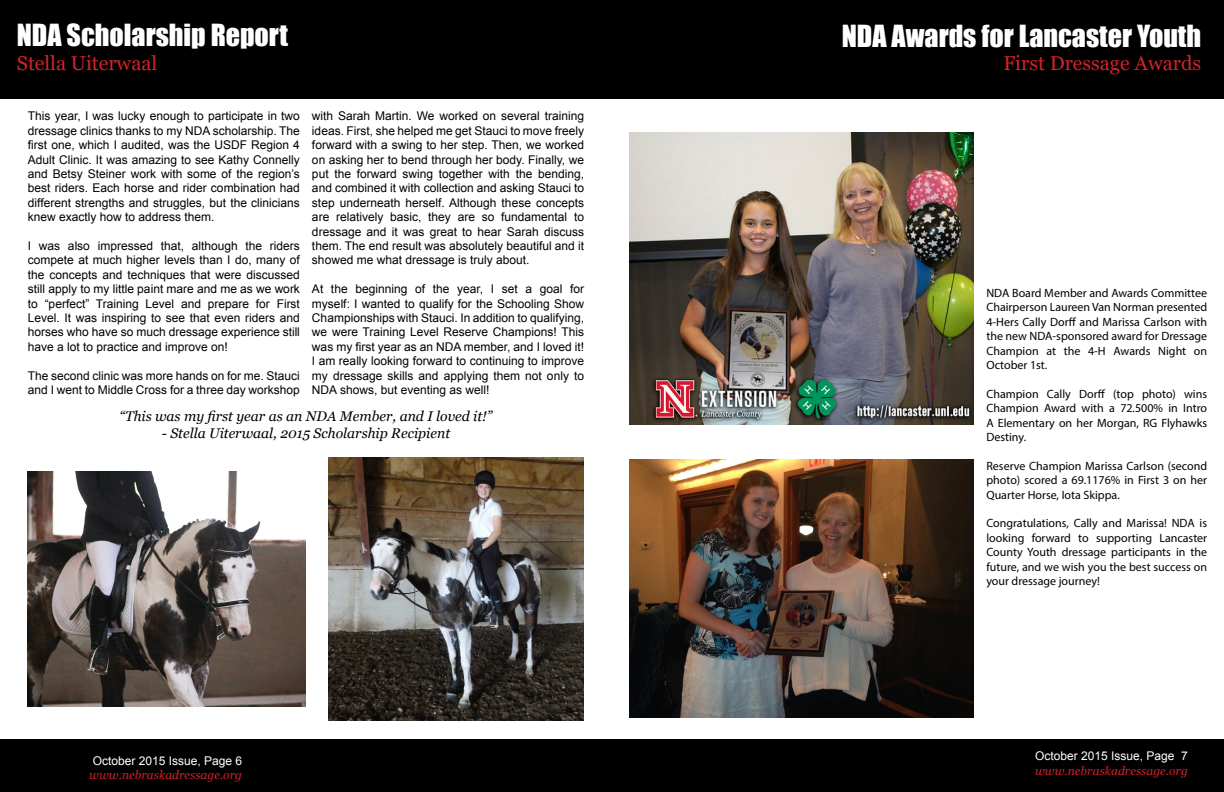
<style>
.page{position:relative;width:1224px;height:792px;background:#fff}
.page>*{position:absolute;margin:0;border:0;box-sizing:border-box;transform-origin:0 0}
.t1{font:28px "Impact";color:#fff}
.t2{font:20px "Georgia";color:#d2232a}
.t3{font:italic 14px "Georgia";color:#000}
.t4{font:12px/14.4px "Arial";color:#000;text-align:justify}
.t5{font:12px/14.4px "Myriad Pro";color:#000;text-align:justify}
.t6{font:italic 12px "Georgia";color:#d2232a}
.t7{font:12px "Arial";color:#fff}
</style>
<div class="page">
<div style="left:0;top:740px;width:612px;height:52px;background:#000"></div>
<div style="left:612px;top:740px;width:612px;height:52px;background:#000"></div>
<div style="left:0;top:0;width:612px;height:98px;background:#000"></div>
<img style="left:329px;top:457px;width:254px;height:263px">
<img style="left:28px;top:471px;width:278px;height:235px">
<img style="left:630px;top:460px;width:343px;height:258px">
<img style="left:630px;top:132px;width:343px;height:292px">
<div style="left:612px;top:0;width:612px;height:98px;background:#000"></div>
<h1 class="t1" style="left:17px;top:14px;width:273px">NDA Scholarship Report</h1>
<h2 class="t2" style="left:17px;top:51px;width:142px">Stella Uiterwaal</h2>
<p class="t4" style="left:312px;top:109px;width:274px">with Sarah Martin. We worked on several training ideas. First, she helped me get Stauci to move freely forward with a swing to her step. Then, we worked on asking her to bend through her body. Finally, we put the forward swing together with the bending, and combined it with collection and asking Stauci to step underneath herself. Although these concepts are relatively basic, they are so fundamental to dressage and it was great to hear Sarah discuss them. The end result was absolutely beautiful and it showed me what dressage is truly about.</p>
<p class="t4" style="left:312px;top:282px;width:274px">At the beginning of the year, I set a goal for myself: I wanted to qualify for the Schooling Show Championships with Stauci. In addition to qualifying, we were Training Level Reserve Champions! This was my first year as an NDA member, and I loved it!<br>I am really looking forward to continuing to improve my dressage skills and applying them not only to NDA shows, but eventing as well!</p>
<p class="t3" style="left:120px;top:407px;width:374px">“This was my first year as an NDA Member, and I loved it!”</p>
<p class="t3" style="left:162px;top:424px;width:290px">- Stella Uiterwaal, 2015 Scholarship Recipient</p>
<p class="t4" style="left:28px;top:109px;width:274px">This year, I was lucky enough to participate in two dressage clinics thanks to my NDA scholarship. The first one, which I audited, was the USDF Region 4<br>Adult Clinic. It was amazing to see Kathy Connelly and Betsy Steiner work with some of the region’s best riders. Each horse and rider combination had different strengths and struggles, but the clinicians knew exactly how to address them.</p>
<p class="t4" style="left:28px;top:239px;width:274px">I was also impressed that, although the riders compete at much higher levels than I do, many of the concepts and techniques that were discussed still apply to my little paint mare and me as we work to “perfect” Training Level and prepare for First Level. It was inspiring to see that even riders and horses who have so much dressage experience still have a lot to practice and improve on!</p>
<p class="t4" style="left:28px;top:368px;width:274px">The second clinic was more hands on for me. Stauci and I went to Middle Cross for a three day workshop</p>
<p class="t7" style="left:93px;top:753px;width:151px">October 2015 Issue, Page 6</p>
<p class="t6" style="left:89px;top:767px;width:154px">www.nebraskadressage.org</p>
<h1 class="t1" style="left:842px;top:15px;width:361px">NDA Awards for Lancaster Youth</h1>
<h2 class="t2" style="left:1003px;top:51px;width:199px">First Dressage Awards</h2>
<p class="t5" style="left:986px;top:286px;width:222px">NDA Board Member and Awards Committee Chairperson Laureen Van Norman presented 4-Hers Cally Dorff and Marissa Carlson with the new NDA-sponsored award for Dressage Champion at the 4-H Awards Night on October 1st.</p>
<p class="t5" style="left:986px;top:386px;width:222px">Champion Cally Dorff (top photo) wins Champion Award with a 72.500% in Intro A Elementary on her Morgan, RG Flyhawks Destiny.</p>
<p class="t5" style="left:986px;top:458px;width:222px">Reserve Champion Marissa Carlson (second photo) scored a 69.1176% in First 3 on her Quarter Horse, Iota Skippa.</p>
<p class="t5" style="left:986px;top:516px;width:222px">Congratulations, Cally and Marissa! NDA is looking forward to supporting Lancaster County Youth dressage participants in the future, and we wish you the best success on your dressage journey!</p>
<p class="t7" style="left:1035px;top:748px;width:154px">October 2015 Issue, Page 7</p>
<p class="t6" style="left:1035px;top:763px;width:154px">www.nebraskadressage.org</p>
</div>
